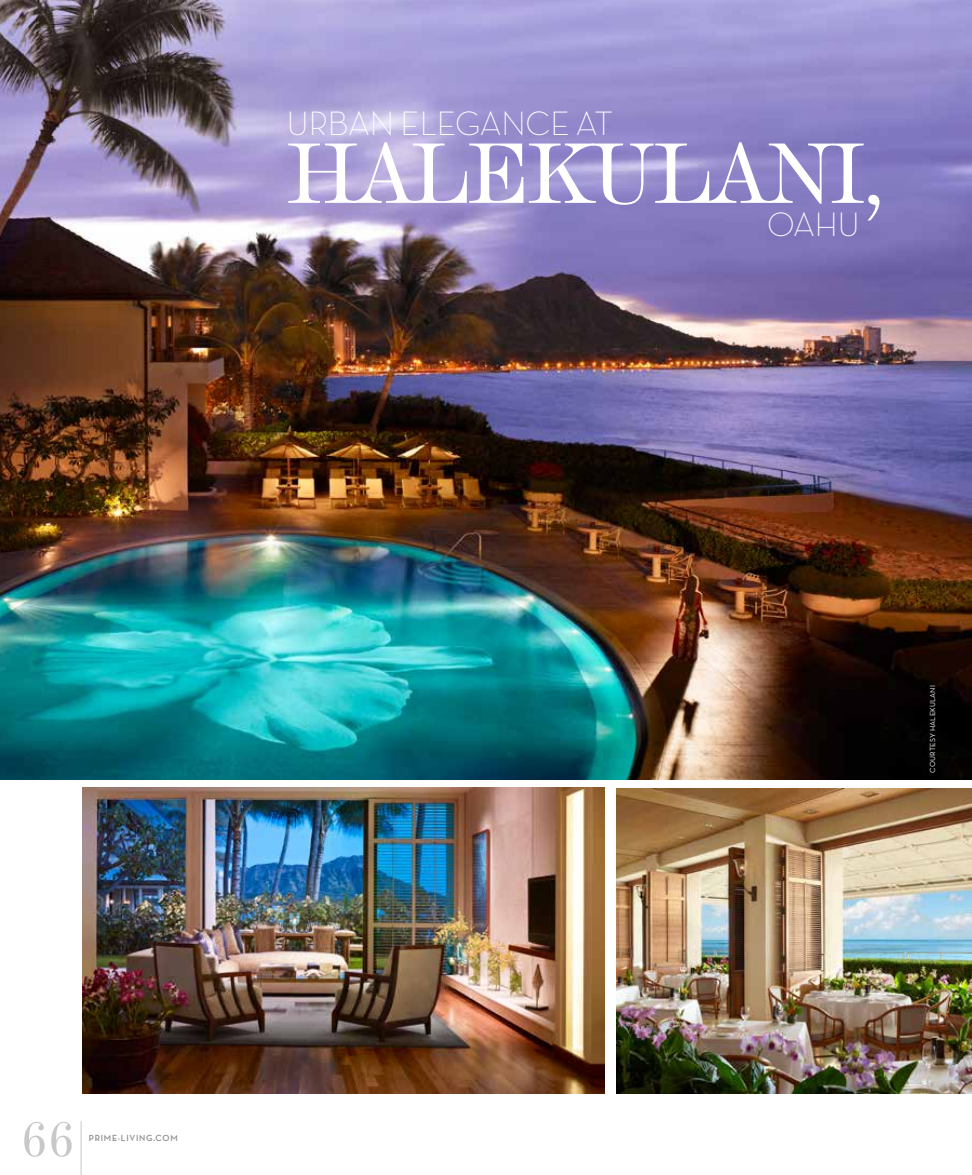
<style>
.page{position:relative;width:972px;height:1175px;background:#fff}
.page>*{position:absolute;margin:0;border:0;box-sizing:border-box;transform-origin:0 0}
.t1{font:89.55px "De Vinne BT Text";letter-spacing:-.03em;color:#fff}
.t2{font:52.2px "De Vinne BT Text";color:#c7c8ca}
.t3{font:300 34.35px "Neutra Display";color:#fff}
.t4{font:700 9px "Neutra Display";letter-spacing:.085em;color:#8a8c8e}
.t5{font:7.5px "Neutra Text";letter-spacing:.025em;color:#fff}
</style>
<div class="page">
<img style="left:617px;top:788px;width:355px;height:305px">
<img style="left:0;top:0;width:972px;height:779px">
<img style="left:83px;top:788px;width:521px;height:305px">
<hr style="left:81px;top:1120px;width:1px;height:54px;background:#c7c8ca">
<p class="t3" style="left:287px;top:105px;width:327px">URBAN ELEGANCE AT</p>
<h1 class="t1" style="left:287px;top:119px;width:600px">HALEKULANI,</h1>
<p class="t3" style="left:767px;top:206px;width:94px">OAHU</p>
<h2 class="t2" style="left:21px;top:1107px;width:56px">66</h2>
<p class="t4" style="left:89px;top:1133px;width:90px">PRIME-LIVING.COM</p>
<p class="t5" style="left:928px;top:772px;width:89px;rotate:-90deg">COURTESY HALEKULANI</p>
</div>
